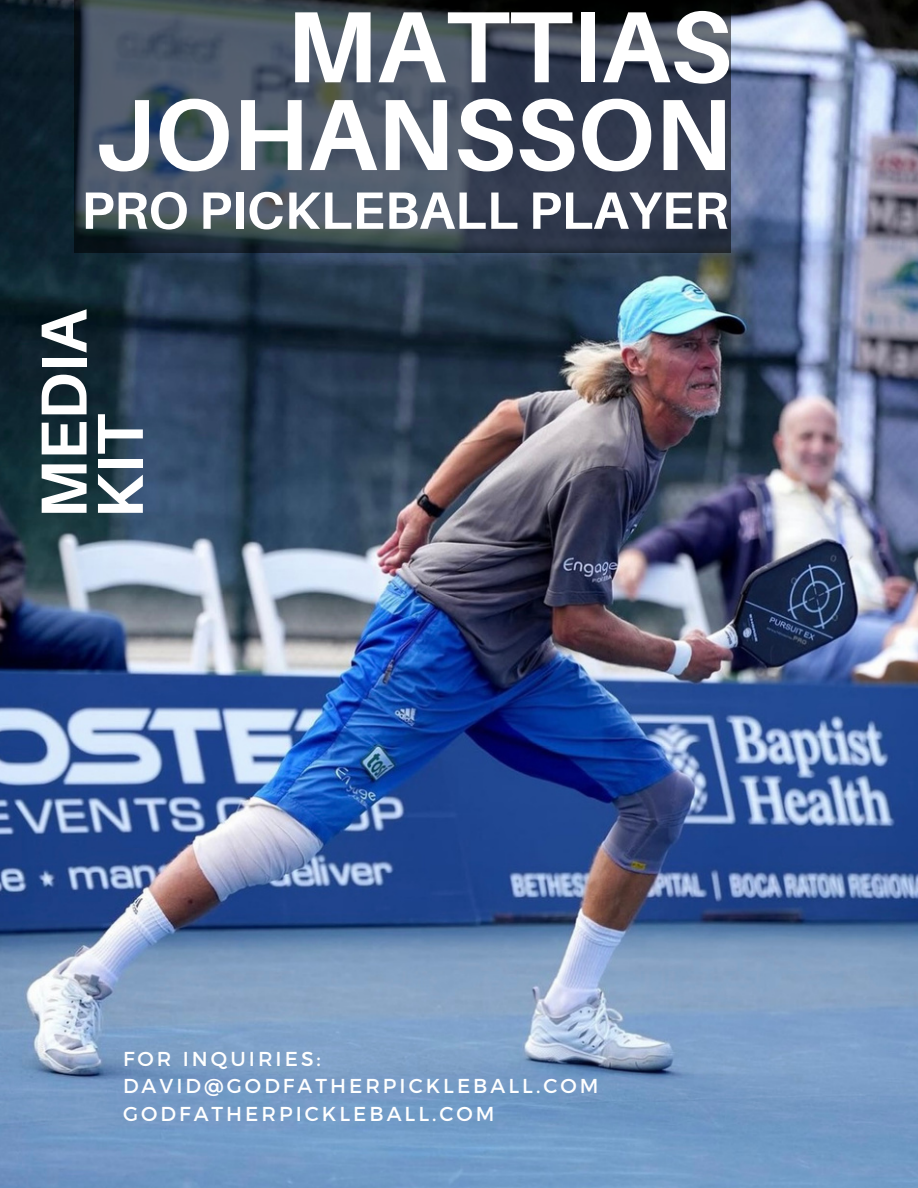
<style>
.page{position:relative;width:918px;height:1188px;background:#fff}
.page>*{position:absolute;margin:0;border:0;box-sizing:border-box;transform-origin:0 0}
.t1{font:700 101.4px/87.8px "Aileron";color:#fff;text-align:right}
.t2{font:700 65.1px/56.2px "Aileron";color:#fff}
.t3{font:700 52.65px "Aileron";color:#fff}
.t4{font:20.1px "Montserrat";letter-spacing:.15em;color:#fff}
</style>
<div class="page">
<img style="left:0;top:0;width:918px;height:1188px">
<svg style="left:74px;top:0;width:657px;height:253px;background:#3d4857"></svg>
<h1 class="t1" style="left:94px;top:1px;width:639px">MATTIAS<br>JOHANSSON</h1>
<h3 class="t3" style="left:81px;top:178px;width:649px">PRO PICKLEBALL PLAYER</h3>
<p class="t2" style="left:34px;top:519px;width:211px;rotate:-90deg">MEDIA<br>KIT</p>
<h2 class="t4" style="left:123px;top:1046px;width:199px">FOR INQUIRIES:</h2>
<p class="t4" style="left:123px;top:1073px;width:477px">DAVID@GODFATHERPICKLEBALL.COM</p>
<p class="t4" style="left:123px;top:1101px;width:373px">GODFATHERPICKLEBALL.COM</p>
</div>
